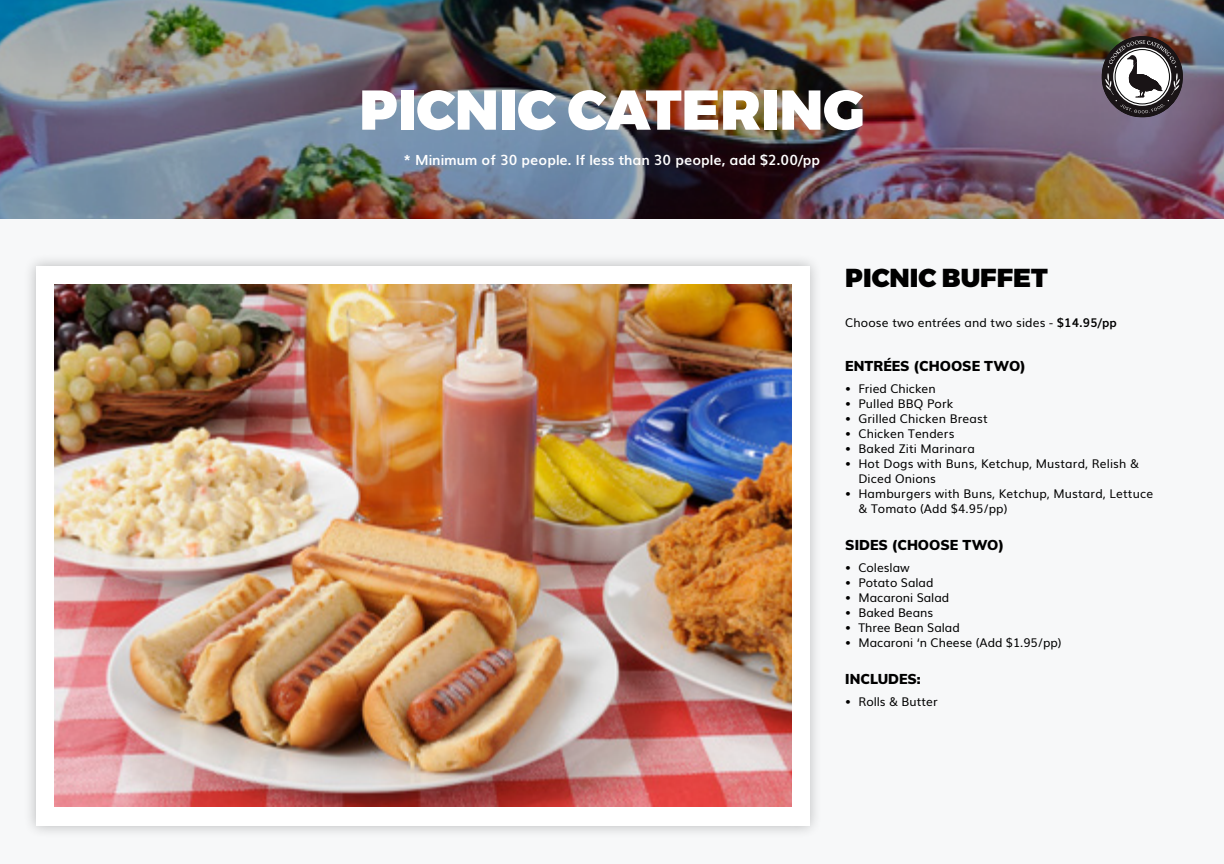
<style>
.page{position:relative;width:1224px;height:864px;background:#f7f8f9}
.page>*{position:absolute;margin:0;border:0;box-sizing:border-box;transform-origin:0 0}
.t1{font:900 56px "Montserrat";color:#fff}
.t2{font:900 26px "Montserrat";color:#000}
.t3{font:700 14px "Muli";color:#fff}
.t4{font:900 14px "Muli";color:#000}
.t5{font:12px/15px "Muli";letter-spacing:.01em;color:#000}
.s1{font-weight:700}
</style>
<div class="page">
<div style="left:23px;top:254px;width:798px;height:586px;background:#000;opacity:.25"></div>
<div style="left:36px;top:266px;width:773px;height:560px;background:#fff"></div>
<img style="left:55px;top:284px;width:737px;height:522px">
<img style="left:0;top:0;width:1224px;height:219px">
<svg style="left:1102px;top:36px;width:81px;height:81px"></svg>
<svg style="left:1132px;top:66px;width:28px;height:28px"></svg>
<svg style="left:1134px;top:68px;width:24px;height:24px"></svg>
<h1 class="t1" style="left:359px;top:75px;width:507px">PICNIC CATERING</h1>
<p class="t3" style="left:404px;top:149px;width:418px">* Minimum of 30 people. If less than 30 people, add $2.00/pp</p>
<h2 class="t2" style="left:845px;top:262px;width:204px">PICNIC BUFFET</h2>
<p class="t5" style="left:845px;top:314px;width:273px">Choose two entrées and two sides - <span class="s1">$14.95/pp</span></p>
<p class="t4" style="left:845px;top:357px;width:182px">ENTRÉES (CHOOSE TWO)</p>
<p class="t5" style="left:845px;top:380px;width:92px">• Fried Chicken</p>
<p class="t5" style="left:845px;top:395px;width:110px">• Pulled BBQ Pork</p>
<p class="t5" style="left:845px;top:410px;width:144px">• Grilled Chicken Breast</p>
<p class="t5" style="left:845px;top:425px;width:111px">• Chicken Tenders</p>
<p class="t5" style="left:845px;top:440px;width:131px">• Baked Ziti Marinara</p>
<p class="t5" style="left:858px;top:455px;width:282px;text-indent:-13px">• Hot Dogs with Buns, Ketchup, Mustard, Relish &amp;<br>Diced Onions</p>
<p class="t5" style="left:858px;top:485px;width:296px;text-indent:-13px">• Hamburgers with Buns, Ketchup, Mustard, Lettuce &amp; Tomato (Add $4.95/pp)</p>
<p class="t4" style="left:845px;top:536px;width:160px">SIDES (CHOOSE TWO)</p>
<p class="t5" style="left:845px;top:559px;width:66px">• Coleslaw</p>
<p class="t5" style="left:845px;top:574px;width:90px">• Potato Salad</p>
<p class="t5" style="left:845px;top:589px;width:105px">• Macaroni Salad</p>
<p class="t5" style="left:845px;top:604px;width:90px">• Baked Beans</p>
<p class="t5" style="left:845px;top:619px;width:116px">• Three Bean Salad</p>
<p class="t5" style="left:845px;top:634px;width:218px">• Macaroni ‘n Cheese (Add $1.95/pp)</p>
<p class="t4" style="left:845px;top:670px;width:77px">INCLUDES:</p>
<p class="t5" style="left:845px;top:693px;width:94px">• Rolls &amp; Butter</p>
</div>
